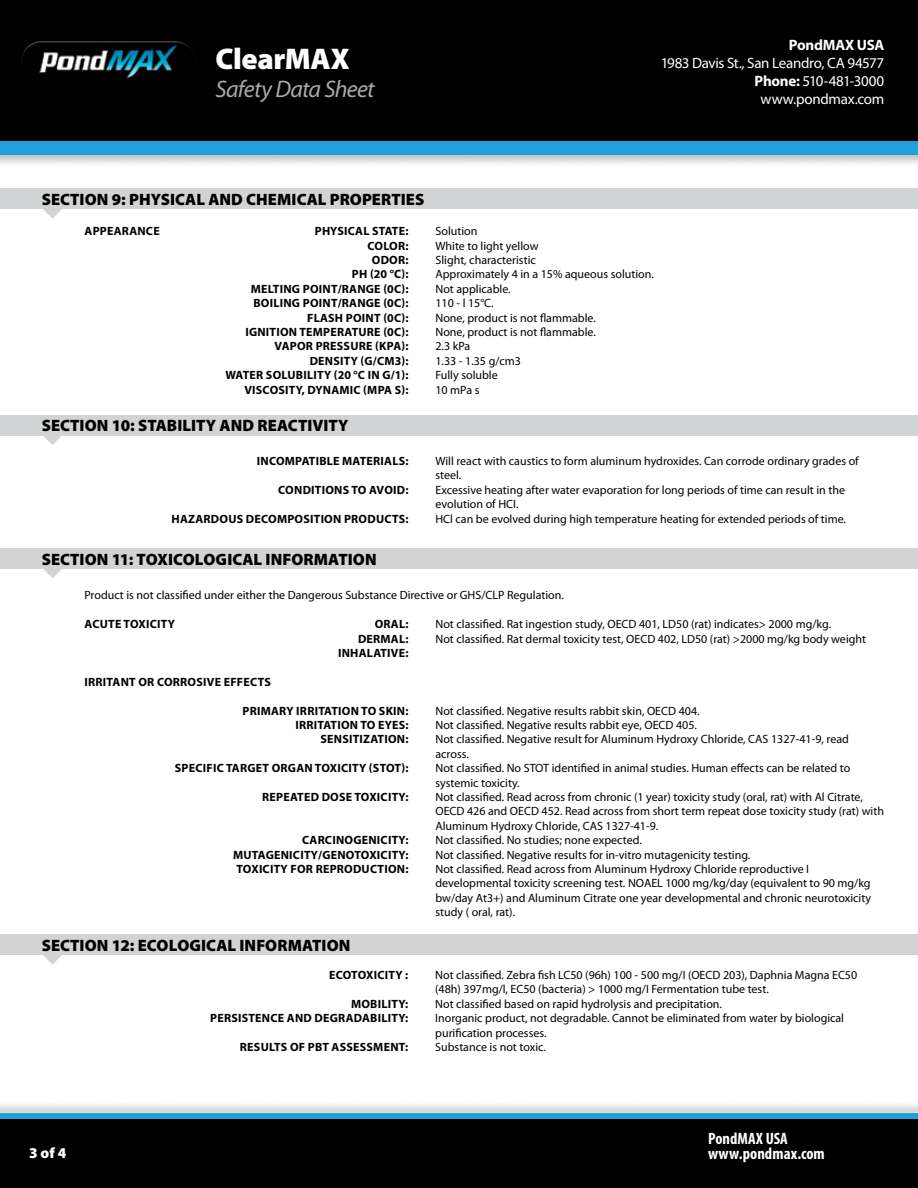
<style>
.page{position:relative;width:918px;height:1188px;background:#fff}
.page>*{position:absolute;margin:0;border:0;box-sizing:border-box;transform-origin:0 0}
.t1{font:900 30px "Myriad Pro";letter-spacing:-.01em;color:#fff}
.t2{font:italic 24px "Myriad Pro";letter-spacing:-.03em;color:#a7a9ac}
.t3{font:900 16.5px "Myriad Pro";letter-spacing:.005em;color:#000}
.t4{font:700 condensed 16.5px/15px "Myriad Pro";letter-spacing:.005em;color:#fff}
.t5{font:15px/18px "Myriad Pro";letter-spacing:-.02em;color:#fff;text-align:right}
.t6{font:700 15px "Myriad Pro";letter-spacing:-.015em;color:#fff}
.t7{font:900 15px "Myriad Pro";color:#fff}
.t8{font:12px/14.4px "Myriad Pro";color:#000}
.t9{font:700 12px "Myriad Pro";letter-spacing:.02em;color:#000}
.s1{font-weight:700}
</style>
<div class="page">
<div style="left:0;top:0;width:918px;height:155px;background:#000"></div>
<div style="left:0;top:139px;width:918px;height:28px;background:#000;opacity:.25"></div>
<div style="left:0;top:141px;width:918px;height:14px;background:#21a0db"></div>
<div style="left:0;top:1114px;width:918px;height:74px;background:#000"></div>
<img style="left:21px;top:41px;width:174px;height:40px;border-radius:20px">
<div style="left:0;top:1101px;width:918px;height:20px;background:#000;opacity:.25"></div>
<div style="left:0;top:1114px;width:918px;height:5px;background:#21a0db"></div>
<div style="left:0;top:188px;width:918px;height:21px;background:#d1d3d4"></div>
<svg style="left:43px;top:209px;width:19px;height:10px"></svg>
<div style="left:0;top:415px;width:918px;height:20px;background:#d1d3d4"></div>
<svg style="left:43px;top:435px;width:19px;height:10px"></svg>
<div style="left:0;top:548px;width:918px;height:21px;background:#d1d3d4"></div>
<svg style="left:43px;top:569px;width:19px;height:9px"></svg>
<div style="left:0;top:934px;width:918px;height:21px;background:#d1d3d4"></div>
<svg style="left:43px;top:955px;width:19px;height:10px"></svg>
<h1 class="t1" style="left:216px;top:39px;width:136px">ClearMAX</h1>
<h2 class="t2" style="left:216px;top:74px;width:161px">Safety Data Sheet</h2>
<p class="t6" style="left:789px;top:35px;width:97px">PondMAX USA</p>
<p class="t5" style="left:661px;top:54px;width:225px">1983 Davis St., San Leandro, CA 94577<br><span class="s1">Phone:</span> 510-481-3000 www.pondmax.com</p>
<h3 class="t3" style="left:42px;top:188px;width:384px">SECTION 9: PHYSICAL AND CHEMICAL PROPERTIES</h3>
<p class="t9" style="left:85px;top:223px;width:77px">APPEARANCE</p>
<p class="t9" style="left:315px;top:223px;width:95px">PHYSICAL STATE:</p>
<p class="t8" style="left:435px;top:224px;width:44px">Solution</p>
<p class="t9" style="left:367px;top:238px;width:42px">COLOR:</p>
<p class="t8" style="left:435px;top:238px;width:105px">White to light yellow</p>
<p class="t9" style="left:372px;top:252px;width:38px">ODOR:</p>
<p class="t8" style="left:435px;top:253px;width:102px">Slight, characteristic</p>
<p class="t9" style="left:352px;top:267px;width:58px">PH (20 °C):</p>
<p class="t8" style="left:435px;top:267px;width:220px">Approximately 4 in a 15% aqueous solution.</p>
<p class="t9" style="left:251px;top:281px;width:159px">MELTING POINT/RANGE (0C):</p>
<p class="t8" style="left:435px;top:281px;width:77px">Not applicable.</p>
<p class="t9" style="left:253px;top:295px;width:157px">BOILING POINT/RANGE (0C):</p>
<p class="t8" style="left:435px;top:296px;width:60px">110 - l 15°C.</p>
<p class="t9" style="left:307px;top:310px;width:103px">FLASH POINT (0C):</p>
<p class="t8" style="left:435px;top:310px;width:162px">None, product is not flammable.</p>
<p class="t9" style="left:245px;top:324px;width:165px">IGNITION TEMPERATURE (0C):</p>
<p class="t8" style="left:435px;top:325px;width:162px">None, product is not flammable.</p>
<p class="t9" style="left:275px;top:339px;width:135px">VAPOR PRESSURE (KPA):</p>
<p class="t8" style="left:435px;top:339px;width:36px">2.3 kPa</p>
<p class="t9" style="left:310px;top:353px;width:100px">DENSITY (G/CM3):</p>
<p class="t8" style="left:435px;top:353px;width:87px">1.33 - 1.35 g/cm3</p>
<p class="t9" style="left:225px;top:367px;width:185px">WATER SOLUBILITY (20 °C IN G/1):</p>
<p class="t8" style="left:435px;top:368px;width:64px">Fully soluble</p>
<p class="t9" style="left:244px;top:382px;width:166px">VISCOSITY, DYNAMIC (MPA S):</p>
<p class="t8" style="left:435px;top:382px;width:46px">10 mPa s</p>
<h3 class="t3" style="left:42px;top:415px;width:308px">SECTION 10: STABILITY AND REACTIVITY</h3>
<p class="t9" style="left:257px;top:453px;width:153px">INCOMPATIBLE MATERIALS:</p>
<p class="t8" style="left:435px;top:454px;width:425px">Will react with caustics to form aluminum hydroxides. Can corrode ordinary grades of steel.</p>
<p class="t9" style="left:278px;top:482px;width:132px">CONDITIONS TO AVOID:</p>
<p class="t8" style="left:435px;top:482px;width:411px">Excessive heating after water evaporation for long periods of time can result in the evolution of HCI.</p>
<p class="t9" style="left:171px;top:511px;width:238px">HAZARDOUS DECOMPOSITION PRODUCTS:</p>
<p class="t8" style="left:435px;top:511px;width:412px">HCl can be evolved during high temperature heating for extended periods of time.</p>
<h3 class="t3" style="left:42px;top:548px;width:336px">SECTION 11: TOXICOLOGICAL INFORMATION</h3>
<p class="t8" style="left:84px;top:588px;width:481px">Product is not classified under either the Dangerous Substance Directive or GHS/CLP Regulation.</p>
<p class="t9" style="left:85px;top:616px;width:92px">ACUTE TOXICITY</p>
<p class="t9" style="left:375px;top:616px;width:35px">ORAL:</p>
<p class="t8" style="left:435px;top:617px;width:397px">Not classified. Rat ingestion study, OECD 401, LD50 (rat) indicates&gt; 2000 mg/kg.</p>
<p class="t9" style="left:358px;top:631px;width:52px">DERMAL:</p>
<p class="t8" style="left:435px;top:631px;width:432px">Not classified. Rat dermal toxicity test, OECD 402, LD50 (rat) &gt;2000 mg/kg body weight</p>
<p class="t9" style="left:338px;top:645px;width:72px">INHALATIVE:</p>
<p class="t9" style="left:85px;top:674px;width:188px">IRRITANT OR CORROSIVE EFFECTS</p>
<p class="t9" style="left:243px;top:703px;width:167px">PRIMARY IRRITATION TO SKIN:</p>
<p class="t8" style="left:435px;top:703px;width:266px">Not classified. Negative results rabbit skin, OECD 404.</p>
<p class="t9" style="left:296px;top:717px;width:114px">IRRITATION TO EYES:</p>
<p class="t8" style="left:435px;top:718px;width:263px">Not classified. Negative results rabbit eye, OECD 405.</p>
<p class="t9" style="left:321px;top:731px;width:89px">SENSITIZATION:</p>
<p class="t8" style="left:435px;top:732px;width:415px">Not classified. Negative result for Aluminum Hydroxy Chloride, CAS 1327-41-9, read across.</p>
<p class="t9" style="left:175px;top:760px;width:235px">SPECIFIC TARGET ORGAN TOXICITY (STOT):</p>
<p class="t8" style="left:435px;top:761px;width:416px">Not classified. No STOT identified in animal studies. Human effects can be related to systemic toxicity.</p>
<p class="t9" style="left:262px;top:789px;width:148px">REPEATED DOSE TOXICITY:</p>
<p class="t8" style="left:435px;top:790px;width:450px">Not classified. Read across from chronic (1 year) toxicity study (oral, rat) with Al Citrate,<br>OECD 426 and OECD 452. Read across from short term repeat dose toxicity study (rat) with<br>Aluminum Hydroxy Chloride, CAS 1327-41-9.</p>
<p class="t9" style="left:302px;top:832px;width:108px">CARCINOGENICITY:</p>
<p class="t8" style="left:435px;top:833px;width:208px">Not classified. No studies; none expected.</p>
<p class="t9" style="left:233px;top:847px;width:177px">MUTAGENICITY/GENOTOXICITY:</p>
<p class="t8" style="left:435px;top:847px;width:317px">Not classified. Negative results for in-vitro mutagenicity testing.</p>
<p class="t9" style="left:236px;top:861px;width:173px">TOXICITY FOR REPRODUCTION:</p>
<p class="t8" style="left:435px;top:862px;width:437px">Not classified. Read across from Aluminum Hydroxy Chloride reproductive I developmental toxicity screening test. NOAEL 1000 mg/kg/day (equivalent to 90 mg/kg bw/day At3+) and Aluminum Citrate one year developmental and chronic neurotoxicity study ( oral, rat).</p>
<h3 class="t3" style="left:42px;top:934px;width:310px">SECTION 12: ECOLOGICAL INFORMATION</h3>
<p class="t9" style="left:329px;top:967px;width:81px">ECOTOXICITY :</p>
<p class="t8" style="left:435px;top:968px;width:424px">Not classified. Zebra fish LC50 (96h) 100 - 500 mg/I (OECD 203), Daphnia Magna EC50 (48h) 397mg/l, EC50 (bacteria) &gt; 1000 mg/I Fermentation tube test.</p>
<p class="t9" style="left:351px;top:996px;width:59px">MOBILITY:</p>
<p class="t8" style="left:435px;top:996px;width:288px">Not classified based on rapid hydrolysis and precipitation.</p>
<p class="t9" style="left:210px;top:1010px;width:200px">PERSISTENCE AND DEGRADABILITY:</p>
<p class="t8" style="left:435px;top:1011px;width:410px">Inorganic product, not degradable. Cannot be eliminated from water by biological purification processes.</p>
<p class="t9" style="left:240px;top:1039px;width:170px">RESULTS OF PBT ASSESSMENT:</p>
<p class="t8" style="left:435px;top:1040px;width:112px">Substance is not toxic.</p>
<p class="t7" style="left:29px;top:1143px;width:39px">3 of 4</p>
<h3 class="t4" style="left:708px;top:1130px;width:118px">PondMAX USA www.pondmax.com</h3>
</div>
